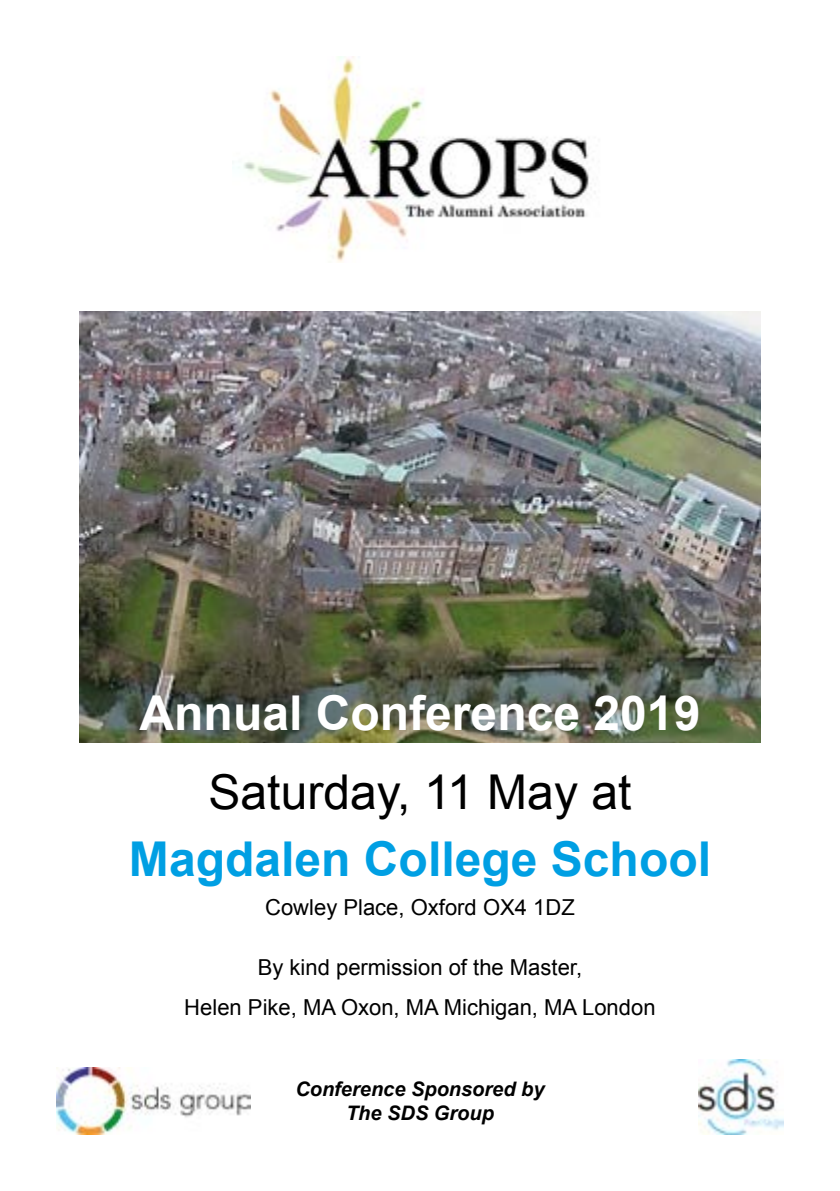
<style>
.page{position:relative;width:840px;height:1191px;background:#fff}
.page>*{position:absolute;margin:0;border:0;box-sizing:border-box;transform-origin:0 0}
.t1{font:700 48px "Arial";color:#009fe3}
.t2{font:700 48px "Arial";color:#fff}
.t3{font:48px "Arial";color:#000}
.t4{font:22px/39.2px "Arial";color:#000;text-align:center}
.t5{font:italic 700 20px/24px "Arial";color:#000;text-align:center}
</style>
<div class="page">
<img style="left:80px;top:312px;width:679px;height:430px">
<img style="left:238px;top:57px;width:355px;height:206px">
<img style="left:57px;top:1068px;width:193px;height:66px">
<img style="left:698px;top:1059px;width:84px;height:75px">
<h1 class="t2" style="left:139px;top:679px;width:562px">Annual Conference 2019</h1>
<h1 class="t3" style="left:208px;top:759px;width:424px">Saturday, 11 May at</h1>
<h1 class="t1" style="left:129px;top:825px;width:583px">Magdalen College School</h1>
<p class="t4" style="left:265px;top:887px;width:311px">Cowley Place, Oxford OX4 1DZ</p>
<p class="t4" style="left:184px;top:948px;width:472px">By kind permission of the Master,<br>Helen Pike, MA Oxon, MA Michigan, MA London</p>
<p class="t5" style="left:295px;top:1078px;width:250px">Conference Sponsored by<br>The SDS Group</p>
</div>
